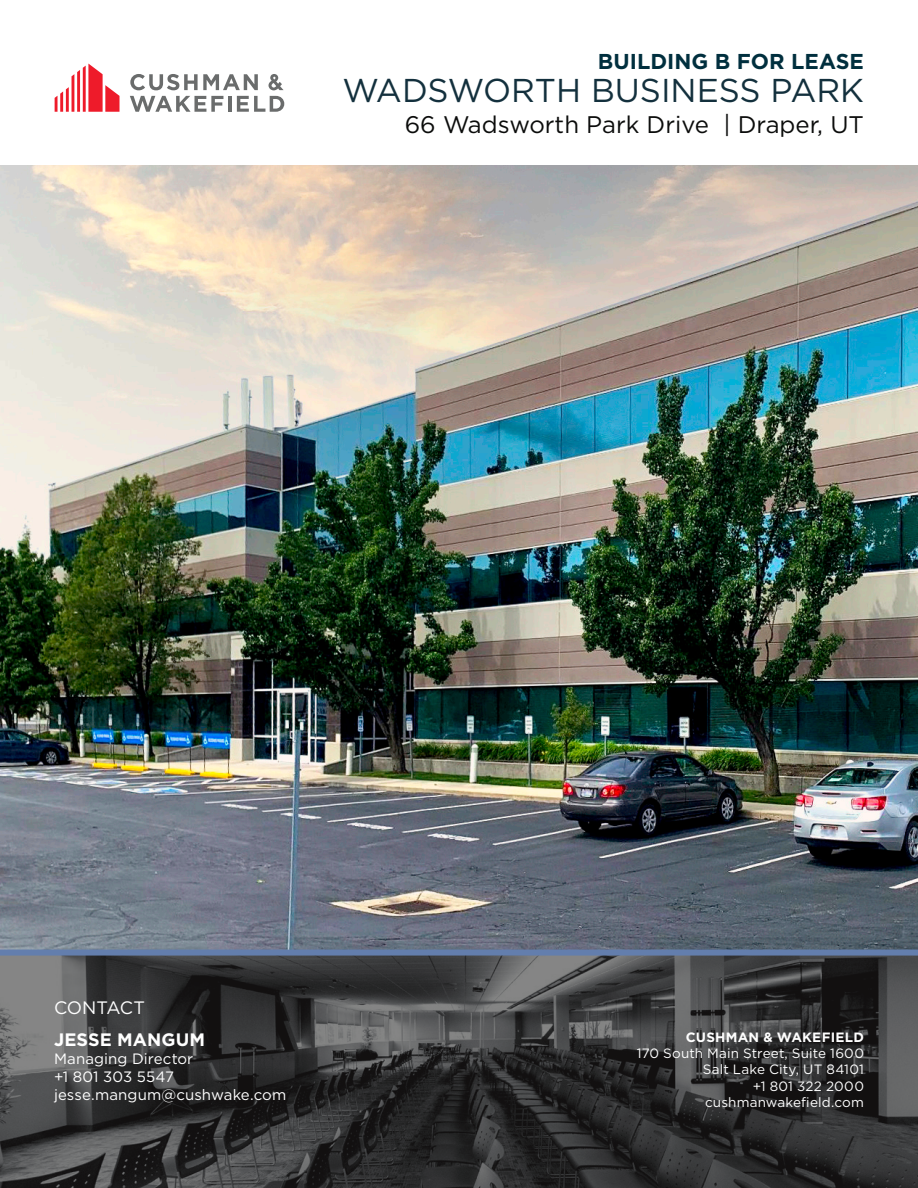
<style>
.page{position:relative;width:918px;height:1188px;background:#fff}
.page>*{position:absolute;margin:0;border:0;box-sizing:border-box;transform-origin:0 0}
.t1{font:33px "Gotham";color:#13303d}
.t2{font:24px "Gotham";color:#0b0c0b}
.t3{font:700 21.6px "Gotham";color:#002f3e}
.t4{font:700 18px "Gotham";letter-spacing:.01em;color:#fff}
.t5{font:18px "Gotham";letter-spacing:-.01em;color:#fff}
.t6{font:15px "Gotham";letter-spacing:.005em;color:#fff}
.t7{font:13.5px "Gotham";letter-spacing:.01em;color:#fff}
.t8{font:700 13.5px "Gotham";letter-spacing:.015em;color:#fff}
</style>
<div class="page">
<img style="left:0;top:165px;width:918px;height:785px">
<svg style="left:0;top:956px;width:918px;height:232px;background:#39393a"></svg>
<svg style="left:55px;top:64px;width:65px;height:48px"></svg>
<hr style="left:228px;top:96px;width:4px;height:16px;background:#6a6c6c">
<svg style="left:237px;top:96px;width:47px;height:16px"></svg>
<svg style="left:130px;top:74px;width:128px;height:16px"></svg>
<svg style="left:130px;top:96px;width:93px;height:16px"></svg>
<svg style="left:268px;top:74px;width:16px;height:16px"></svg>
<div style="left:0;top:950px;width:918px;height:6px;background:#637ead"></div>
<p class="t3" style="left:598px;top:47px;width:268px">BUILDING B FOR LEASE</p>
<p class="t1" style="left:342px;top:69px;width:523px">WADSWORTH BUSINESS PARK</p>
<p class="t2" style="left:405px;top:109px;width:461px">66 Wadsworth Park Drive | Draper, UT</p>
<p class="t5" style="left:54px;top:996px;width:92px">CONTACT</p>
<p class="t4" style="left:54px;top:1027px;width:153px">JESSE MANGUM</p>
<p class="t6" style="left:54px;top:1049px;width:141px">Managing Director</p>
<p class="t6" style="left:54px;top:1067px;width:122px">+1 801 303 5547</p>
<p class="t6" style="left:54px;top:1085px;width:234px">jesse.mangum@cushwake.com</p>
<p class="t8" style="left:686px;top:1028px;width:180px">CUSHMAN &amp; WAKEFIELD</p>
<p class="t7" style="left:637px;top:1045px;width:229px">170 South Main Street, Suite 1600</p>
<p class="t7" style="left:703px;top:1061px;width:163px">Salt Lake City, UT 84101</p>
<p class="t7" style="left:753px;top:1077px;width:113px">+1 801 322 2000</p>
<p class="t7" style="left:705px;top:1093px;width:160px">cushmanwakefield.com</p>
</div>
